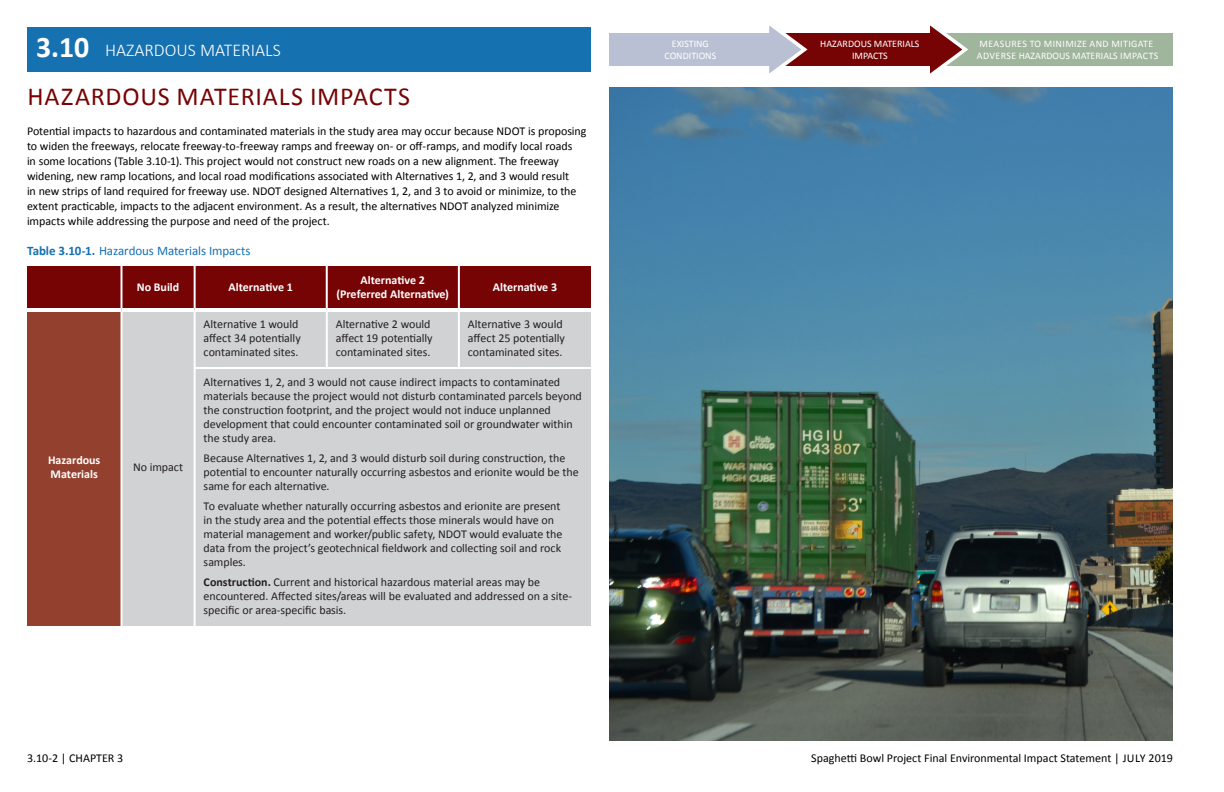
<style>
.page{position:relative;width:1224px;height:792px;background:#fff}
.page>*{position:absolute;margin:0;border:0;box-sizing:border-box;transform-origin:0 0}
.H2_Heading_2_26_29{font:26px "Calibri";letter-spacing:.03em;color:#770405}
.t1{font:300 18px "Calibri";color:#fff}
.t2{font:13px "Calibri";letter-spacing:-.005em;color:#1671b1}
.TD_Table_Body_12_14{font:12px/14px "Calibri";letter-spacing:-.005em;color:#231f20}
.P_Body_Text{font:12px/15px "Calibri";letter-spacing:-.005em;color:#000}
.TH_Table_Head_Cell_1{font:700 12px/14px "Calibri";color:#fff;text-align:center}
.t3{font:10px/12px "Calibri";letter-spacing:.04em;color:#fff}
.t4{font:10px/12px "Calibri";color:#fff;text-align:center}
.s1{font-weight:700;font-size:30px}
.s2{font-weight:700}
</style>
<div class="page">
<div style="left:27px;top:27px;width:564px;height:45px;background:#1671b1"></div>
<div style="left:27px;top:266px;width:564px;height:42px;background:#770405"></div>
<div style="left:27px;top:310px;width:95px;height:316px;background:#93402e"></div>
<div style="left:122px;top:312px;width:469px;height:314px;background:#d1d2d4"></div>
<hr style="left:120px;top:312px;width:2px;height:56px;background:#fff">
<hr style="left:194px;top:312px;width:2px;height:55px;background:#fff">
<hr style="left:326px;top:312px;width:2px;height:55px;background:#fff">
<hr style="left:458px;top:312px;width:2px;height:55px;background:#fff">
<hr style="left:120px;top:368px;width:2px;height:258px;background:#fff">
<hr style="left:194px;top:367px;width:133px;height:2px;background:#fff">
<hr style="left:194px;top:369px;width:2px;height:257px;background:#fff">
<hr style="left:327px;top:367px;width:132px;height:2px;background:#fff">
<hr style="left:459px;top:367px;width:132px;height:2px;background:#fff">
<hr style="left:27px;top:308px;width:95px;height:4px;background:#fff">
<hr style="left:120px;top:266px;width:2px;height:42px;background:#fff">
<hr style="left:194px;top:266px;width:2px;height:42px;background:#fff">
<hr style="left:326px;top:266px;width:2px;height:42px;background:#fff">
<hr style="left:458px;top:266px;width:2px;height:42px;background:#fff">
<div style="left:933px;top:33px;width:240px;height:33px;background:#9fb59c"></div>
<svg style="left:930px;top:25px;width:38px;height:49px"></svg>
<div style="left:775px;top:33px;width:162px;height:33px;background:#770405"></div>
<svg style="left:769px;top:25px;width:39px;height:48px"></svg>
<div style="left:609px;top:33px;width:163px;height:33px;background:#bac0d3"></div>
<img style="left:609px;top:87px;width:564px;height:654px">
<h2 class="t1" style="left:36px;top:38px;width:246px"><span class="s1">3.10</span> HAZARDOUS MATERIALS</h2>
<p class="H2_Heading_2_26_29" style="left:28px;top:80px;width:384px">HAZARDOUS MATERIALS IMPACTS</p>
<p class="P_Body_Text" style="left:27px;top:124px;width:561px">Potential impacts to hazardous and contaminated materials in the study area may occur because NDOT is proposing to widen the freeways, relocate freeway-to-freeway ramps and freeway on- or off-ramps, and modify local roads<br>in some locations (Table 3.10-1). This project would not construct new roads on a new alignment. The freeway widening, new ramp locations, and local road modifications associated with Alternatives 1, 2, and 3 would result<br>in new strips of land required for freeway use. NDOT designed Alternatives 1, 2, and 3 to avoid or minimize, to the extent practicable, impacts to the adjacent environment. As a result, the alternatives NDOT analyzed minimize impacts while addressing the purpose and need of the project.</p>
<p class="t2" style="left:27px;top:242px;width:225px"><span class="s2">Table 3.10-1.</span> Hazardous Materials Impacts</p>
<p class="TH_Table_Head_Cell_1" style="left:137px;top:280px;width:44px">No Build</p>
<p class="TH_Table_Head_Cell_1" style="left:229px;top:280px;width:66px">Alternative 1</p>
<p class="TH_Table_Head_Cell_1" style="left:337px;top:273px;width:114px">Alternative 2 (Preferred Alternative)</p>
<p class="TH_Table_Head_Cell_1" style="left:493px;top:280px;width:66px">Alternative 3</p>
<p class="TH_Table_Head_Cell_1" style="left:48px;top:453px;width:54px;text-align:left">Hazardous<br>Materials</p>
<p class="TD_Table_Body_12_14" style="left:133px;top:460px;width:52px">No impact</p>
<p class="TD_Table_Body_12_14" style="left:204px;top:317px;width:99px">Alternative 1 would affect 34 potentially contaminated sites.</p>
<p class="TD_Table_Body_12_14" style="left:336px;top:317px;width:98px">Alternative 2 would affect 19 potentially contaminated sites.</p>
<p class="TD_Table_Body_12_14" style="left:468px;top:317px;width:99px">Alternative 3 would affect 25 potentially contaminated sites.</p>
<p class="TD_Table_Body_12_14" style="left:204px;top:375px;width:380px">Alternatives 1, 2, and 3 would not cause indirect impacts to contaminated materials because the project would not disturb contaminated parcels beyond the construction footprint, and the project would not induce unplanned development that could encounter contaminated soil or groundwater within the study area.</p>
<p class="TD_Table_Body_12_14" style="left:204px;top:451px;width:377px">Because Alternatives 1, 2, and 3 would disturb soil during construction, the potential to encounter naturally occurring asbestos and erionite would be the same for each alternative.</p>
<p class="TD_Table_Body_12_14" style="left:204px;top:499px;width:360px">To evaluate whether naturally occurring asbestos and erionite are present in the study area and the potential effects those minerals would have on material management and worker/public safety, NDOT would evaluate the data from the project’s geotechnical fieldwork and collecting soil and rock samples.</p>
<p class="TD_Table_Body_12_14" style="left:204px;top:575px;width:370px"><span class="s2">Construction.</span> Current and historical hazardous material areas may be encountered. Affected sites/areas will be evaluated and addressed on a site&shy;specific or area-specific basis.</p>
<p class="t4" style="left:672px;top:37px;width:39px">EXISTING</p>
<p class="t4" style="left:664px;top:49px;width:53px">CONDITIONS</p>
<p class="t4" style="left:820px;top:37px;width:101px">HAZARDOUS MATERIALS<br>IMPACTS</p>
<p class="t3" style="left:977px;top:37px;width:183px">MEASURES TO MINIMIZE AND MITIGATE<br>ADVERSE HAZARDOUS MATERIALS IMPACTS</p>
<p class="P_Body_Text" style="left:27px;top:751px;width:98px">3.10-2 | CHAPTER 3</p>
<p class="P_Body_Text" style="left:811px;top:751px;width:363px">Spaghetti Bowl Project Final Environmental Impact Statement | JULY 2019</p>
</div>
